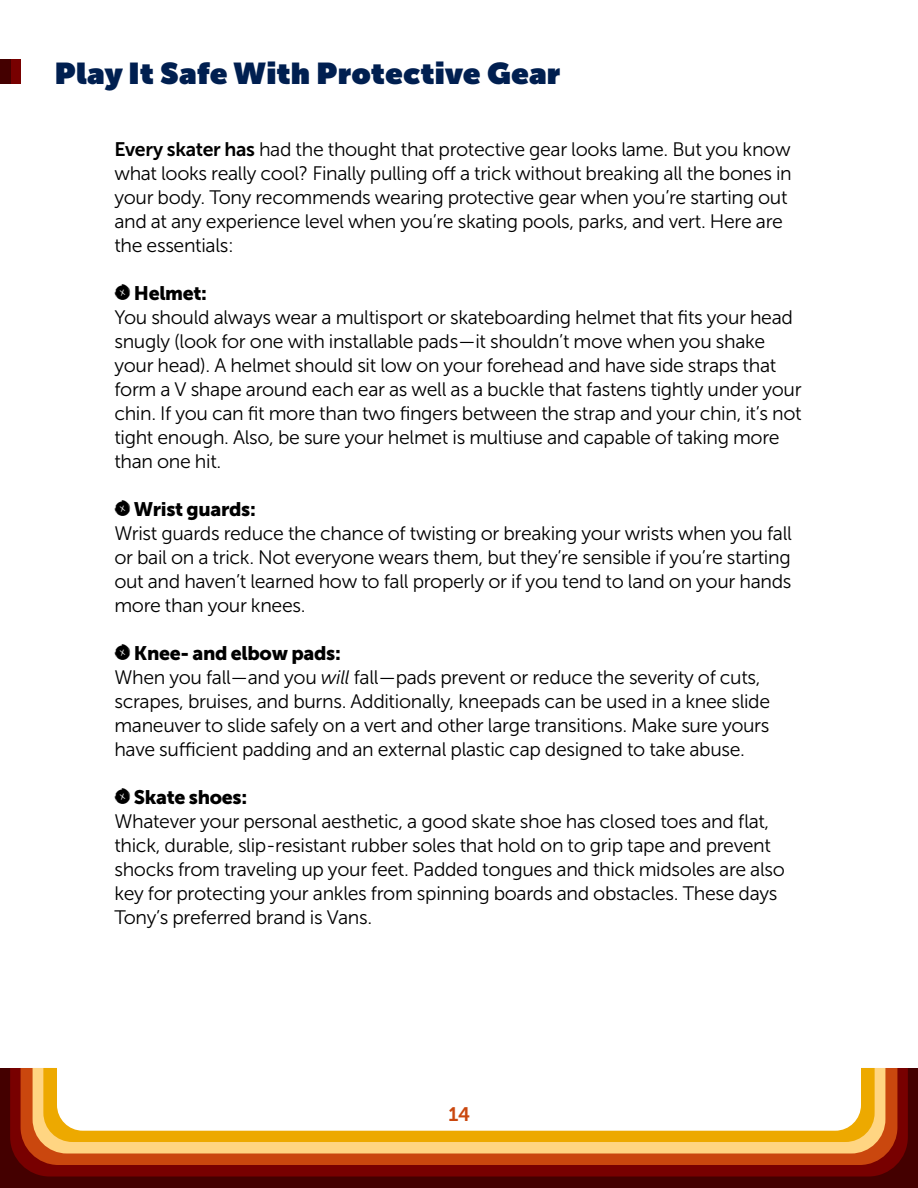
<style>
.page{position:relative;width:918px;height:1188px;background:#fff}
.page>*{position:absolute;margin:0;border:0;box-sizing:border-box;transform-origin:0 0}
.t1{font:900 30px "Museo Sans Display";letter-spacing:.025em;color:#001f50}
.t2{font:19.5px/24px "Museo Sans 300";letter-spacing:-.02em;color:#000}
.t3{font:19.5px "Museo Sans 900";letter-spacing:-.015em;color:#000}
.t4{font:19.5px "Museo Sans 700";color:#ca470e}
.s1{font-family:"Museo Sans 700"}
.s2{font-family:"Backspacer OT Round"}
.s3{font-style:italic}
</style>
<div class="page">
<div style="left:0;top:1068px;width:918px;height:120px;background:#400"></div>
<svg style="left:10px;top:1068px;width:898px;height:109px;background:#730000"></svg>
<div style="left:21px;top:1068px;width:876px;height:97px;background:#ca470e"></div>
<svg style="left:33px;top:1068px;width:852px;height:86px;background:#fac978"></svg>
<div style="left:43px;top:1068px;width:832px;height:74px;background:#eda900"></div>
<div style="left:57px;top:1068px;width:804px;height:63px;background:#fff"></div>
<div style="left:10px;top:59px;width:11px;height:25px;background:#780000"></div>
<div style="left:0;top:59px;width:10px;height:25px;background:#400"></div>
<h1 class="t1" style="left:55px;top:56px;width:506px">Play It Safe With Protective Gear</h1>
<p class="t2" style="left:114px;top:137px;width:679px"><span class="s1">Every skater has</span> had the thought that protective gear looks lame. But you know what looks really cool? Finally pulling off a trick without breaking all the bones in your body. Tony recommends wearing protective gear when you’re starting out and at any experience level when you’re skating pools, parks, and vert. Here are the essentials:</p>
<p class="t3" style="left:114px;top:282px;width:94px"><span class="s2">X</span> Helmet:</p>
<p class="t2" style="left:114px;top:305px;width:689px">You should always wear a multisport or skateboarding helmet that fits your head snugly (look for one with installable pads—it shouldn’t move when you shake your head). A helmet should sit low on your forehead and have side straps that form a V shape around each ear as well as a buckle that fastens tightly under your chin. If you can fit more than two fingers between the strap and your chin, it’s not tight enough. Also, be sure your helmet is multiuse and capable of taking more than one hit.</p>
<p class="t3" style="left:114px;top:498px;width:143px"><span class="s2">X</span> Wrist guards:</p>
<p class="t2" style="left:114px;top:522px;width:679px;text-align:justify">Wrist guards reduce the chance of twisting or breaking your wrists when you fall or bail on a trick. Not everyone wears them, but they’re sensible if you’re starting out and haven’t learned how to fall properly or if you tend to land on your hands more than your knees.</p>
<p class="t3" style="left:114px;top:642px;width:228px"><span class="s2">X</span> Knee- and elbow pads:</p>
<p class="t2" style="left:114px;top:666px;width:657px">When you fall—and you <span class="s3">will</span> fall—pads prevent or reduce the severity of cuts, scrapes, bruises, and burns. Additionally, kneepads can be used in a knee slide maneuver to slide safely on a vert and other large transitions. Make sure yours have sufficient padding and an external plastic cap designed to take abuse.</p>
<p class="t3" style="left:114px;top:786px;width:134px"><span class="s2">X</span> Skate shoes:</p>
<p class="t2" style="left:114px;top:810px;width:672px">Whatever your personal aesthetic, a good skate shoe has closed toes and flat, thick, durable, slip-resistant rubber soles that hold on to grip tape and prevent shocks from traveling up your feet. Padded tongues and thick midsoles are also key for protecting your ankles from spinning boards and obstacles. These days Tony’s preferred brand is Vans.</p>
<p class="t4" style="left:448px;top:1103px;width:23px">14</p>
</div>
